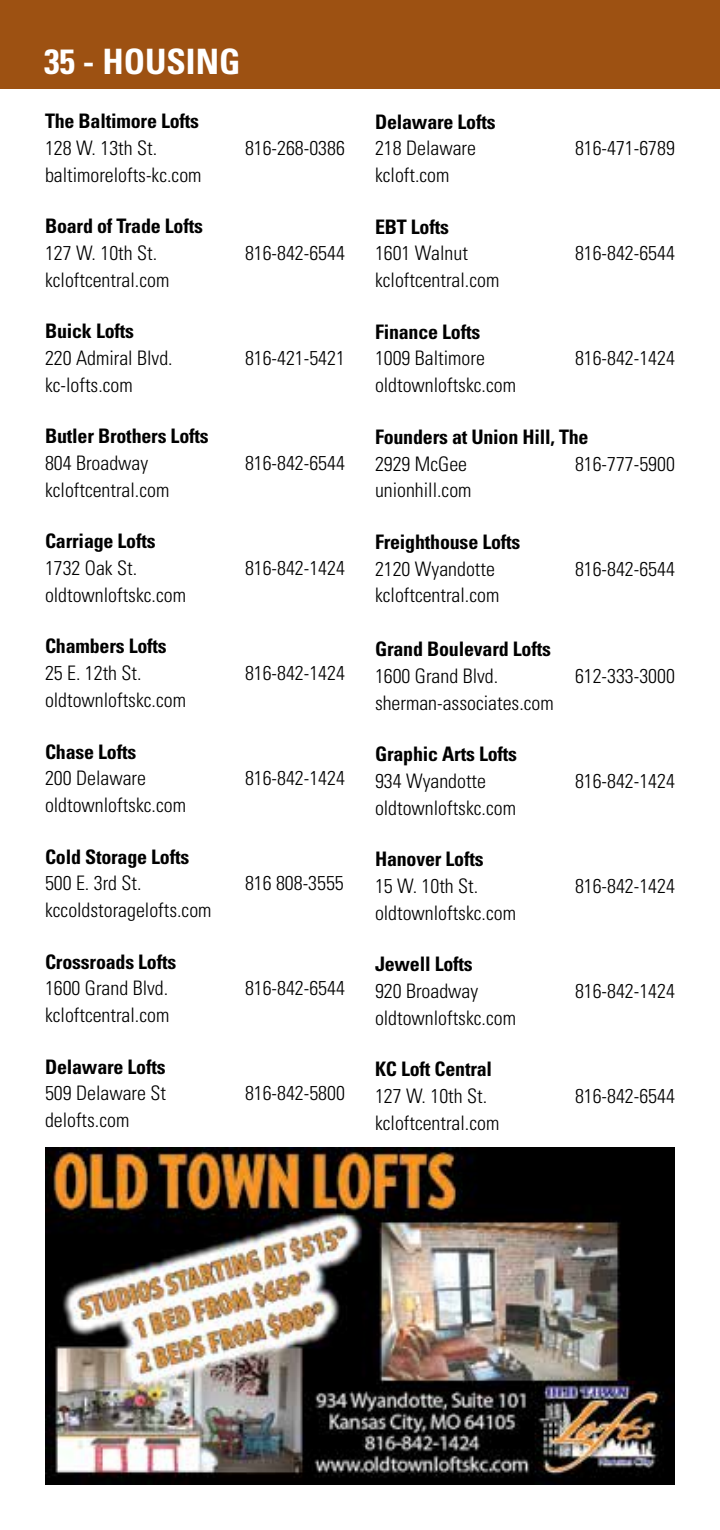
<style>
.page{position:relative;width:720px;height:1530px;background:#fff}
.page>*{position:absolute;margin:0;border:0;box-sizing:border-box;transform-origin:0 0}
.t1{font:700 condensed 35px "Univers";color:#fff}
.t2{font:300 condensed 20px "Univers";color:#000}
.t3{font:700 condensed 20px "Univers";letter-spacing:-.01em;color:#000}
</style>
<div class="page">
<div style="left:0;top:0;width:720px;height:88px;background:#9d5112"></div>
<img style="left:45px;top:1147px;width:630px;height:338px">
<h1 class="t1" style="left:44px;top:40px;width:198px">35 - HOUSING</h1>
<p class="t3" style="left:45px;top:109px;width:156px">The Baltimore Lofts</p>
<p class="t2" style="left:45px;top:136px;width:114px">128 W. 13th St.</p>
<p class="t2" style="left:245px;top:136px;width:101px">816-268-0386</p>
<p class="t2" style="left:45px;top:163px;width:158px">baltimorelofts-kc.com</p>
<p class="t3" style="left:45px;top:214px;width:160px">Board of Trade Lofts</p>
<p class="t2" style="left:45px;top:241px;width:114px">127 W. 10th St.</p>
<p class="t2" style="left:245px;top:241px;width:101px">816-842-6544</p>
<p class="t2" style="left:45px;top:268px;width:126px">kcloftcentral.com</p>
<p class="t3" style="left:45px;top:319px;width:91px">Buick Lofts</p>
<p class="t2" style="left:45px;top:346px;width:129px">220 Admiral Blvd.</p>
<p class="t2" style="left:245px;top:346px;width:101px">816-421-5421</p>
<p class="t2" style="left:45px;top:373px;width:89px">kc-lofts.com</p>
<p class="t3" style="left:45px;top:424px;width:165px">Butler Brothers Lofts</p>
<p class="t2" style="left:45px;top:451px;width:105px">804 Broadway</p>
<p class="t2" style="left:245px;top:451px;width:101px">816-842-6544</p>
<p class="t2" style="left:45px;top:478px;width:126px">kcloftcentral.com</p>
<p class="t3" style="left:45px;top:529px;width:112px">Carriage Lofts</p>
<p class="t2" style="left:45px;top:556px;width:94px">1732 Oak St.</p>
<p class="t2" style="left:245px;top:556px;width:101px">816-842-1424</p>
<p class="t2" style="left:45px;top:583px;width:143px">oldtownloftskc.com</p>
<p class="t3" style="left:45px;top:634px;width:123px">Chambers Lofts</p>
<p class="t2" style="left:45px;top:661px;width:98px">25 E. 12th St.</p>
<p class="t2" style="left:245px;top:661px;width:101px">816-842-1424</p>
<p class="t2" style="left:45px;top:688px;width:143px">oldtownloftskc.com</p>
<p class="t3" style="left:45px;top:739px;width:93px">Chase Lofts</p>
<p class="t2" style="left:45px;top:766px;width:103px">200 Delaware</p>
<p class="t2" style="left:245px;top:766px;width:101px">816-842-1424</p>
<p class="t2" style="left:45px;top:793px;width:143px">oldtownloftskc.com</p>
<p class="t3" style="left:45px;top:844px;width:146px">Cold Storage Lofts</p>
<p class="t2" style="left:45px;top:871px;width:98px">500 E. 3rd St.</p>
<p class="t2" style="left:245px;top:871px;width:100px">816 808-3555</p>
<p class="t2" style="left:45px;top:898px;width:168px">kccoldstoragelofts.com</p>
<p class="t3" style="left:45px;top:949px;width:133px">Crossroads Lofts</p>
<p class="t2" style="left:45px;top:976px;width:125px">1600 Grand Blvd.</p>
<p class="t2" style="left:245px;top:976px;width:101px">816-842-6544</p>
<p class="t2" style="left:45px;top:1003px;width:126px">kcloftcentral.com</p>
<p class="t3" style="left:45px;top:1054px;width:122px">Delaware Lofts</p>
<p class="t2" style="left:45px;top:1081px;width:123px">509 Delaware St</p>
<p class="t2" style="left:245px;top:1081px;width:101px">816-842-5800</p>
<p class="t2" style="left:45px;top:1108px;width:86px">delofts.com</p>
<p class="t3" style="left:375px;top:109px;width:122px">Delaware Lofts</p>
<p class="t2" style="left:375px;top:136px;width:103px">218 Delaware</p>
<p class="t2" style="left:575px;top:136px;width:101px">816-471-6789</p>
<p class="t2" style="left:375px;top:163px;width:76px">kcloft.com</p>
<p class="t3" style="left:375px;top:214px;width:75px">EBT Lofts</p>
<p class="t2" style="left:375px;top:241px;width:94px">1601 Walnut</p>
<p class="t2" style="left:575px;top:241px;width:101px">816-842-6544</p>
<p class="t2" style="left:375px;top:268px;width:126px">kcloftcentral.com</p>
<p class="t3" style="left:375px;top:319px;width:107px">Finance Lofts</p>
<p class="t2" style="left:375px;top:346px;width:111px">1009 Baltimore</p>
<p class="t2" style="left:575px;top:346px;width:101px">816-842-1424</p>
<p class="t2" style="left:375px;top:373px;width:143px">oldtownloftskc.com</p>
<p class="t3" style="left:375px;top:424px;width:215px">Founders at Union Hill, The</p>
<p class="t2" style="left:375px;top:451px;width:94px">2929 McGee</p>
<p class="t2" style="left:575px;top:451px;width:101px">816-777-5900</p>
<p class="t2" style="left:375px;top:478px;width:98px">unionhill.com</p>
<p class="t3" style="left:375px;top:529px;width:147px">Freighthouse Lofts</p>
<p class="t2" style="left:375px;top:556px;width:121px">2120 Wyandotte</p>
<p class="t2" style="left:575px;top:556px;width:101px">816-842-6544</p>
<p class="t2" style="left:375px;top:583px;width:126px">kcloftcentral.com</p>
<p class="t3" style="left:375px;top:637px;width:177px">Grand Boulevard Lofts</p>
<p class="t2" style="left:375px;top:664px;width:125px">1600 Grand Blvd.</p>
<p class="t2" style="left:575px;top:664px;width:101px">612-333-3000</p>
<p class="t2" style="left:375px;top:691px;width:180px">sherman-associates.com</p>
<p class="t3" style="left:375px;top:742px;width:144px">Graphic Arts Lofts</p>
<p class="t2" style="left:375px;top:769px;width:113px">934 Wyandotte</p>
<p class="t2" style="left:575px;top:769px;width:101px">816-842-1424</p>
<p class="t2" style="left:375px;top:796px;width:143px">oldtownloftskc.com</p>
<p class="t3" style="left:375px;top:847px;width:110px">Hanover Lofts</p>
<p class="t2" style="left:375px;top:874px;width:105px">15 W. 10th St.</p>
<p class="t2" style="left:575px;top:874px;width:101px">816-842-1424</p>
<p class="t2" style="left:375px;top:901px;width:143px">oldtownloftskc.com</p>
<p class="t3" style="left:375px;top:952px;width:99px">Jewell Lofts</p>
<p class="t2" style="left:375px;top:979px;width:105px">920 Broadway</p>
<p class="t2" style="left:575px;top:979px;width:101px">816-842-1424</p>
<p class="t2" style="left:375px;top:1006px;width:143px">oldtownloftskc.com</p>
<p class="t3" style="left:375px;top:1057px;width:119px">KC Loft Central</p>
<p class="t2" style="left:375px;top:1084px;width:114px">127 W. 10th St.</p>
<p class="t2" style="left:575px;top:1084px;width:101px">816-842-6544</p>
<p class="t2" style="left:375px;top:1111px;width:126px">kcloftcentral.com</p>
</div>
